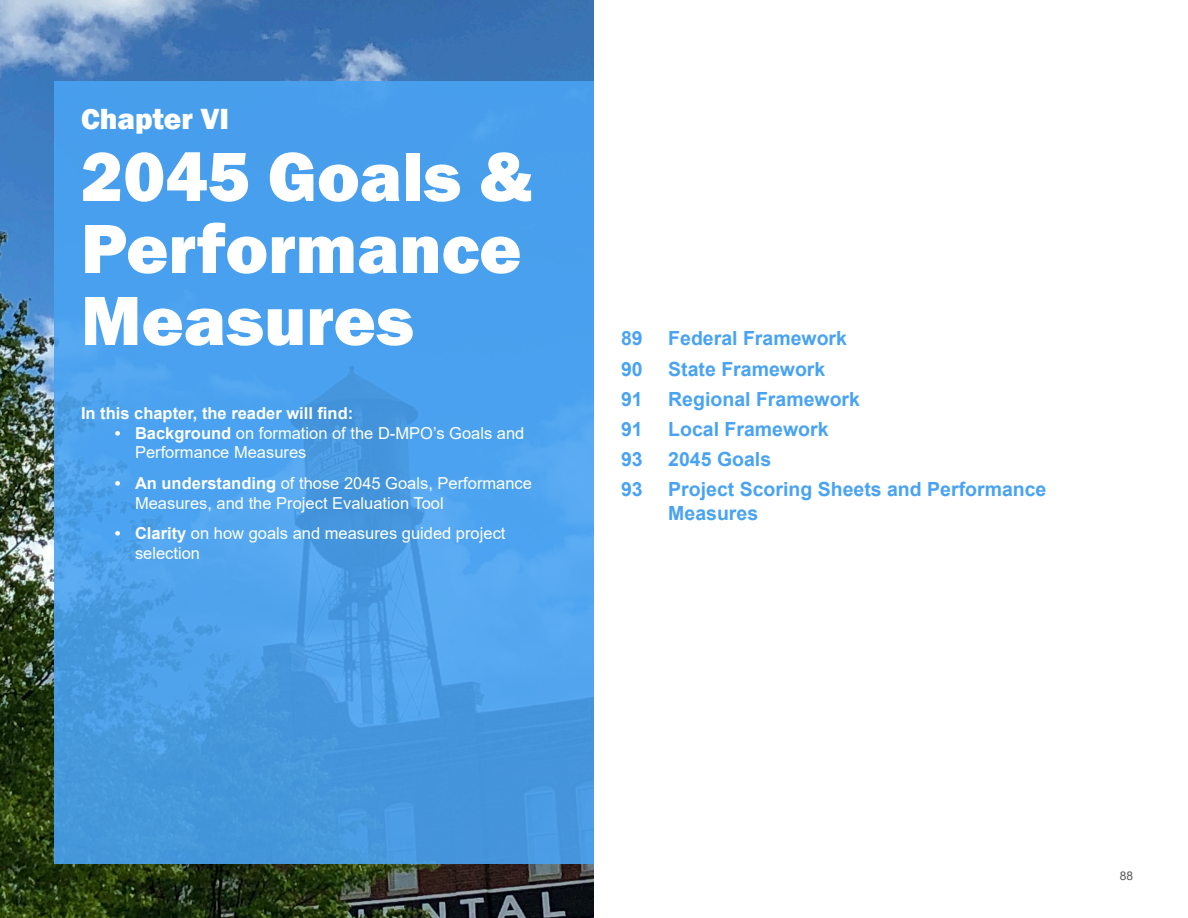
<style>
.page{position:relative;width:1188px;height:918px;background:#fff}
.page>*{position:absolute;margin:0;border:0;box-sizing:border-box;transform-origin:0 0}
.Chapter_Title{font:800 72px/72px "Franklin Gothic";color:#fff}
.Chapter_Number{font:800 30px "Franklin Gothic";color:#fff}
.TOC_section_header{font:700 19.5px/23.4px "Arial";color:#49a3f2}
.t1{font:16.5px/19.8px "Arial";color:#fff}
.Intro_paragraph_1{font:700 16.5px "Arial";color:#fff}
.t2{font:12px "Arial";color:#575859}
.s1{font-weight:700}
</style>
<div class="page">
<img style="left:0;top:0;width:594px;height:918px">
<svg style="left:54px;top:81px;width:540px;height:783px;fill:#489fed"></svg>
<p class="Chapter_Number" style="left:81px;top:100px;width:150px">Chapter VI</p>
<p class="Chapter_Title" style="left:81px;top:141px;width:453px">2045 Goals &amp;<br>Performance<br>Measures</p>
<p class="Intro_paragraph_1" style="left:81px;top:401px;width:274px">In this chapter, the reader will find:</p>
<p class="t1" style="left:135px;top:423px;width:391px;text-indent:-20px"><span class="s1">• Background</span> on formation of the D-MPO’s Goals and<br>Performance Measures</p>
<p class="t1" style="left:135px;top:473px;width:399px;text-indent:-20px"><span class="s1">• An understanding</span> of those 2045 Goals, Performance<br>Measures, and the Project Evaluation Tool</p>
<p class="t1" style="left:135px;top:524px;width:372px;text-indent:-20px"><span class="s1">• Clarity</span> on how goals and measures guided project selection</p>
<p class="TOC_section_header" style="left:621px;top:327px;width:23px">89</p>
<p class="TOC_section_header" style="left:621px;top:357px;width:23px">90</p>
<p class="TOC_section_header" style="left:621px;top:387px;width:23px">91</p>
<p class="TOC_section_header" style="left:621px;top:418px;width:23px">91</p>
<p class="TOC_section_header" style="left:621px;top:448px;width:23px">93</p>
<p class="TOC_section_header" style="left:621px;top:478px;width:23px">93</p>
<p class="TOC_section_header" style="left:668px;top:327px;width:180px">Federal Framework</p>
<p class="TOC_section_header" style="left:668px;top:357px;width:159px">State Framework</p>
<p class="TOC_section_header" style="left:668px;top:387px;width:193px">Regional Framework</p>
<p class="TOC_section_header" style="left:668px;top:418px;width:162px">Local Framework</p>
<p class="TOC_section_header" style="left:668px;top:448px;width:104px">2045 Goals</p>
<p class="TOC_section_header" style="left:668px;top:478px;width:380px">Project Scoring Sheets and Performance<br>Measures</p>
<p class="t2" style="left:1120px;top:867px;width:15px">88</p>
</div>
